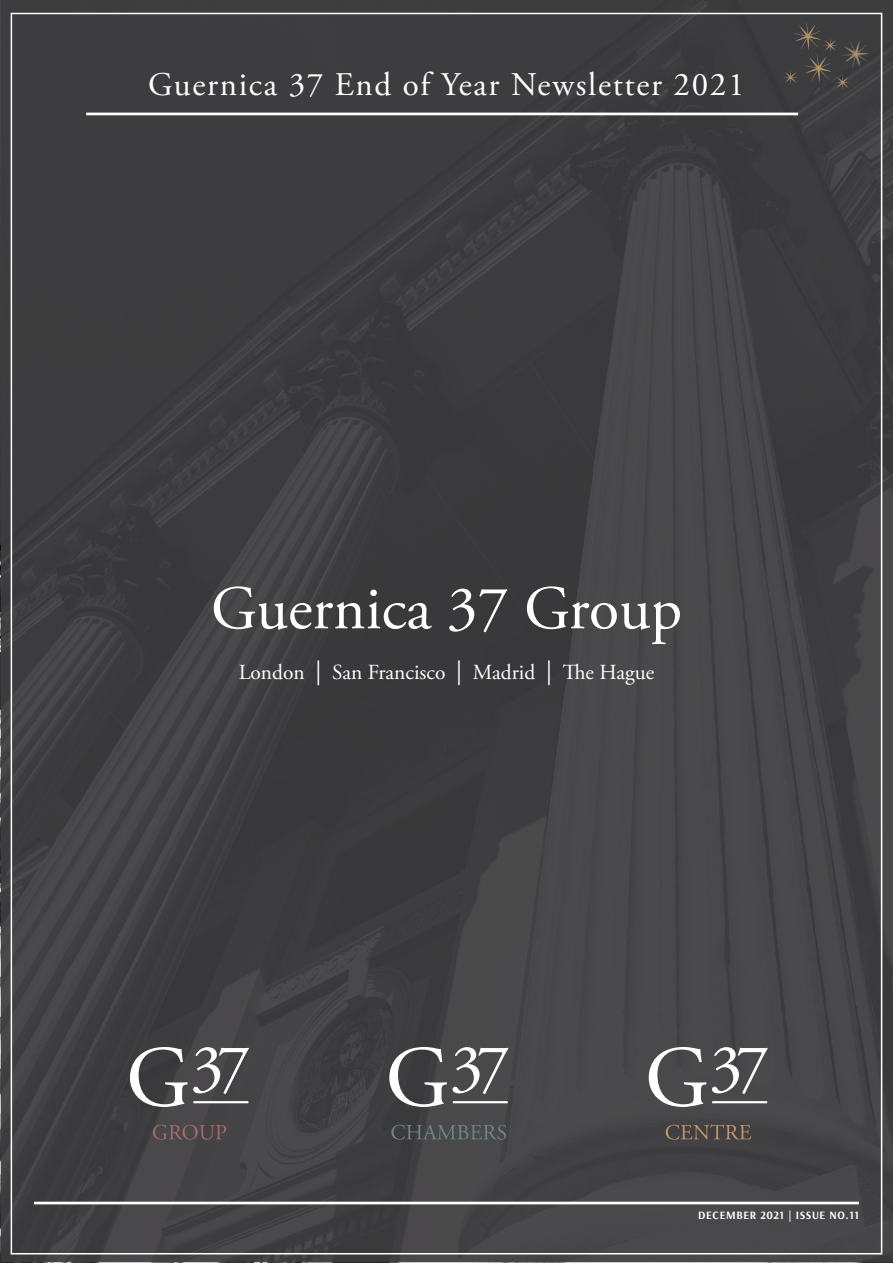
<style>
.page{position:relative;width:893px;height:1263px;background:#fff}
.page>*{position:absolute;margin:0;border:0;box-sizing:border-box;transform-origin:0 0}
.t1{font:61.8px "Adobe Garamond Pro";color:#fff}
.t2{font:33px "Adobe Garamond Pro";letter-spacing:.05em;color:#fff}
.t3{font:21.45px "Adobe Garamond Pro";color:#fff}
.t4{font:700 11.25px "Arsenal";letter-spacing:.05em;color:#fff}
.s1{font-size:24.75px}
</style>
<div class="page">
<div style="left:1px;top:1px;width:891px;height:1261px;background:linear-gradient(to right,#3f3e40,#454446)"></div>
<hr style="left:86px;top:113px;width:712px;height:2px;background:#fff">
<hr style="left:34px;top:1202px;width:825px;height:2px;background:#fff">
<svg style="left:391px;top:1125px;width:115px;height:15px;background:#4f5556"></svg>
<svg style="left:389px;top:1047px;width:119px;height:60px"></svg>
<svg style="left:153px;top:1125px;width:73px;height:15px"></svg>
<svg style="left:130px;top:1047px;width:119px;height:60px"></svg>
<svg style="left:666px;top:1124px;width:85px;height:16px"></svg>
<svg style="left:649px;top:1047px;width:119px;height:60px"></svg>
<img style="left:823px;top:19px;width:68px;height:61px">
<img style="left:799px;top:60px;width:32px;height:34px">
<img style="left:789px;top:0;width:31px;height:62px">
<img style="left:833px;top:67px;width:22px;height:30px">
<img style="left:820px;top:30px;width:22px;height:30px">
<img style="left:781px;top:62px;width:22px;height:30px">
<h2 class="t2" style="left:148px;top:65px;width:598px">Guernica 37 End of Year Newsletter 2021</h2>
<h1 class="t1" style="left:211px;top:571px;width:473px">Guernica 37 Group</h1>
<p class="t3" style="left:239px;top:660px;width:417px">London <span class="s1">|</span> San Francisco <span class="s1">|</span> Madrid <span class="s1">|</span> The Hague</p>
<p class="t4" style="left:698px;top:1208px;width:162px">DECEMBER 2021 | ISSUE NO.11</p>
</div>
